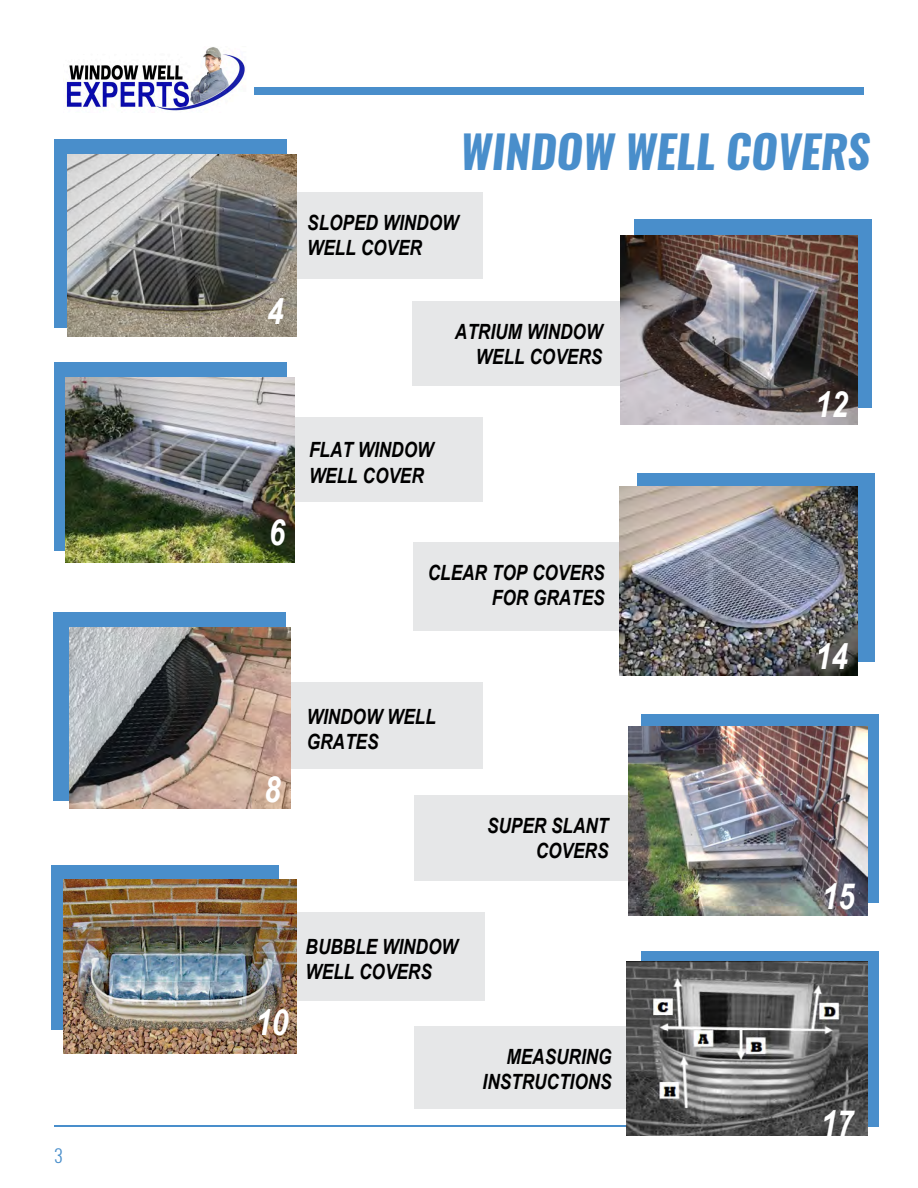
<style>
.page{position:relative;width:918px;height:1188px;background:#fff}
.page>*{position:absolute;margin:0;border:0;box-sizing:border-box;transform-origin:0 0}
.t1{font:italic 700 45px "Oswald";color:#498ecb}
.t2{font:italic 700 36px "Arial Narrow";color:#fff}
.t3{font:italic 700 21px/25.2px "Arial Narrow";color:#000;text-align:right}
.t4{font:300 18px "Oswald";color:#498ecb}
</style>
<div class="page">
<div style="left:641px;top:715px;width:238px;height:188px;background:#498ecb"></div>
<div style="left:252px;top:88px;width:612px;height:7px;background:#498ecb"></div>
<div style="left:413px;top:301px;width:211px;height:84px;background:#e6e7e8"></div>
<div style="left:634px;top:219px;width:238px;height:189px;background:#498ecb"></div>
<img style="left:620px;top:236px;width:238px;height:189px">
<div style="left:413px;top:542px;width:243px;height:89px;background:#e6e7e8"></div>
<svg style="left:619px;top:562px;width:1px;height:93px"></svg>
<div style="left:637px;top:473px;width:237px;height:189px;background:#498ecb"></div>
<img style="left:620px;top:487px;width:238px;height:189px">
<div style="left:414px;top:795px;width:256px;height:86px;background:#e6e7e8"></div>
<div style="left:414px;top:1026px;width:259px;height:82px;background:#e6e7e8"></div>
<div style="left:641px;top:952px;width:237px;height:175px;background:#498ecb"></div>
<div style="left:261px;top:192px;width:221px;height:87px;background:#e6e7e8"></div>
<div style="left:54px;top:139px;width:233px;height:189px;background:#498ecb"></div>
<img style="left:67px;top:155px;width:230px;height:182px">
<div style="left:295px;top:418px;width:188px;height:84px;background:#e6e7e8"></div>
<svg style="left:294px;top:443px;width:1px;height:93px"></svg>
<div style="left:54px;top:362px;width:233px;height:189px;background:#498ecb"></div>
<img style="left:66px;top:377px;width:228px;height:186px">
<div style="left:261px;top:682px;width:221px;height:87px;background:#e6e7e8"></div>
<div style="left:53px;top:612px;width:232px;height:189px;background:#498ecb"></div>
<img style="left:69px;top:627px;width:222px;height:182px">
<div style="left:223px;top:912px;width:262px;height:89px;background:#e6e7e8"></div>
<div style="left:52px;top:865px;width:227px;height:165px;background:#498ecb"></div>
<img style="left:64px;top:880px;width:233px;height:173px">
<img style="left:628px;top:727px;width:240px;height:189px">
<hr style="left:54px;top:1125px;width:810px;height:1px;background:#498ecb">
<img style="left:627px;top:961px;width:241px;height:175px">
<img style="left:66px;top:47px;width:187px;height:64px">
<p class="t4" style="left:54px;top:1143px;width:10px">3</p>
<h2 class="t2" style="left:267px;top:284px;width:18px">4</h2>
<h2 class="t2" style="left:269px;top:505px;width:18px">6</h2>
<h2 class="t2" style="left:264px;top:762px;width:18px">8</h2>
<h2 class="t2" style="left:255px;top:995px;width:34px">10</h2>
<h1 class="t1" style="left:460px;top:121px;width:411px">WINDOW WELL COVERS</h1>
<p class="t3" style="left:307px;top:209px;width:153px;text-align:left">SLOPED WINDOW<br>WELL COVER</p>
<p class="t3" style="left:455px;top:318px;width:149px">ATRIUM WINDOW<br>WELL COVERS</p>
<p class="t3" style="left:309px;top:436px;width:126px;text-align:left">FLAT WINDOW<br>WELL COVER</p>
<p class="t3" style="left:428px;top:559px;width:179px">CLEAR TOP COVERS<br>FOR GRATES</p>
<p class="t3" style="left:307px;top:703px;width:131px;text-align:left">WINDOW WELL<br>GRATES</p>
<p class="t3" style="left:487px;top:812px;width:123px">SUPER SLANT<br>COVERS</p>
<p class="t3" style="left:306px;top:933px;width:154px;text-align:left">BUBBLE WINDOW<br>WELL COVERS</p>
<p class="t3" style="left:483px;top:1043px;width:131px">MEASURING<br>INSTRUCTIONS</p>
<h2 class="t2" style="left:815px;top:377px;width:34px">12</h2>
<h2 class="t2" style="left:815px;top:630px;width:34px">14</h2>
<h2 class="t2" style="left:822px;top:869px;width:34px">15</h2>
<h2 class="t2" style="left:821px;top:1096px;width:34px">17</h2>
</div>
